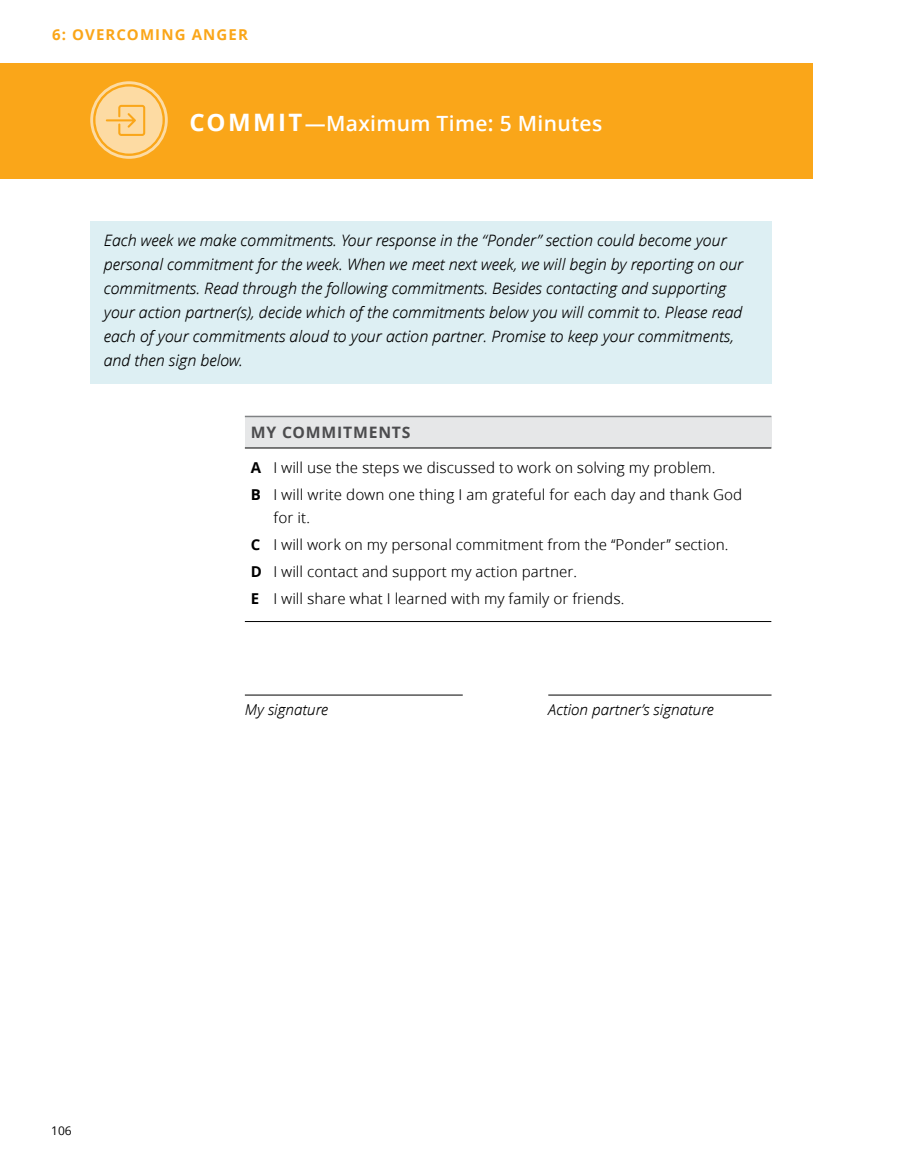
<style>
.page{position:relative;width:903px;height:1175px;background:#fff}
.page>*{position:absolute;margin:0;border:0;box-sizing:border-box;transform-origin:0 0}
.h1_icon{font:600 21px "Zoramlds Lat";letter-spacing:.015em;color:#fff}
.p1_intro{font:italic 15.75px/24px "Zoramlds Lat";color:#000}
.p2_label_th{font:700 15.75px "Zoramlds Lat";letter-spacing:.05em;color:#4c4c4e}
.p1_td_alpha_list_pg{font:15px/22.5px "Zoramlds Lat";color:#000}
.p1_SPLIT2_pg{font:italic 15px "Zoramlds Lat";color:#000}
.HeaderY{font:700 15px "Zoramlds Lat";letter-spacing:.075em;color:#faa619}
.p1_SPLIT_pg{font:italic 15px "Zoramlds Lat";color:#000}
.t1{font:12px "Zoramlds Lat";color:#000}
.s1{font-weight:700;font-size:24px}
.s2{font-weight:700}
</style>
<div class="page">
<div style="left:0;top:63px;width:812px;height:116px;background:#faa619"></div>
<div style="left:90px;top:220px;width:681px;height:163px;background:#ddeff3"></div>
<div style="left:245px;top:416px;width:526px;height:32px;background:#e6e7e8"></div>
<hr style="left:245px;top:448px;width:526px;height:1px;background:#000">
<hr style="left:245px;top:621px;width:526px;height:1px;background:#000">
<hr style="left:245px;top:416px;width:526px;height:1px;background:#808284">
<hr style="left:245px;top:695px;width:218px;height:1px;background:#000">
<hr style="left:548px;top:695px;width:223px;height:1px;background:#000">
<div style="left:90px;top:81px;width:78px;height:78px;border:3px solid #fff;border-radius:50%"></div>
<svg style="left:95px;top:86px;width:67px;height:68px"></svg>
<p class="HeaderY" style="left:52px;top:24px;width:197px">6: OVERCOMING ANGER</p>
<p class="h1_icon" style="left:189px;top:107px;width:414px"><span class="s1">COMMIT</span>—Maximum Time: 5 Minutes</p>
<p class="p1_intro" style="left:104px;top:228px;width:641px">Each week we make commitments. Your response in the “Ponder” section could become your personal commitment for the week. When we meet next week, we will begin by reporting on our commitments. Read through the following commitments. Besides contacting and supporting your action partner(s), decide which of the commitments below you will commit to. Please read each of your commitments aloud to your action partner. Promise to keep your commitments, and then sign below.</p>
<p class="p2_label_th" style="left:251px;top:420px;width:161px">MY COMMITMENTS</p>
<p class="p1_td_alpha_list_pg" style="left:251px;top:456px;width:466px"><span class="s2">A</span> I will use the steps we discussed to work on solving my problem.</p>
<p class="p1_td_alpha_list_pg" style="left:273px;top:483px;width:470px;text-indent:-22px"><span class="s2">B</span> I will write down one thing I am grateful for each day and thank God for it.</p>
<p class="p1_td_alpha_list_pg" style="left:251px;top:533px;width:479px"><span class="s2">C</span> I will work on my personal commitment from the “Ponder” section.</p>
<p class="p1_td_alpha_list_pg" style="left:251px;top:560px;width:328px"><span class="s2">D</span> I will contact and support my action partner.</p>
<p class="p1_td_alpha_list_pg" style="left:251px;top:587px;width:375px"><span class="s2">E</span> I will share what I learned with my family or friends.</p>
<p class="t1" style="left:51px;top:1121px;width:22px">106</p>
<p class="p1_SPLIT_pg" style="left:245px;top:698px;width:85px">My signature</p>
<p class="p1_SPLIT2_pg" style="left:548px;top:698px;width:167px">Action partner’s signature</p>
</div>
